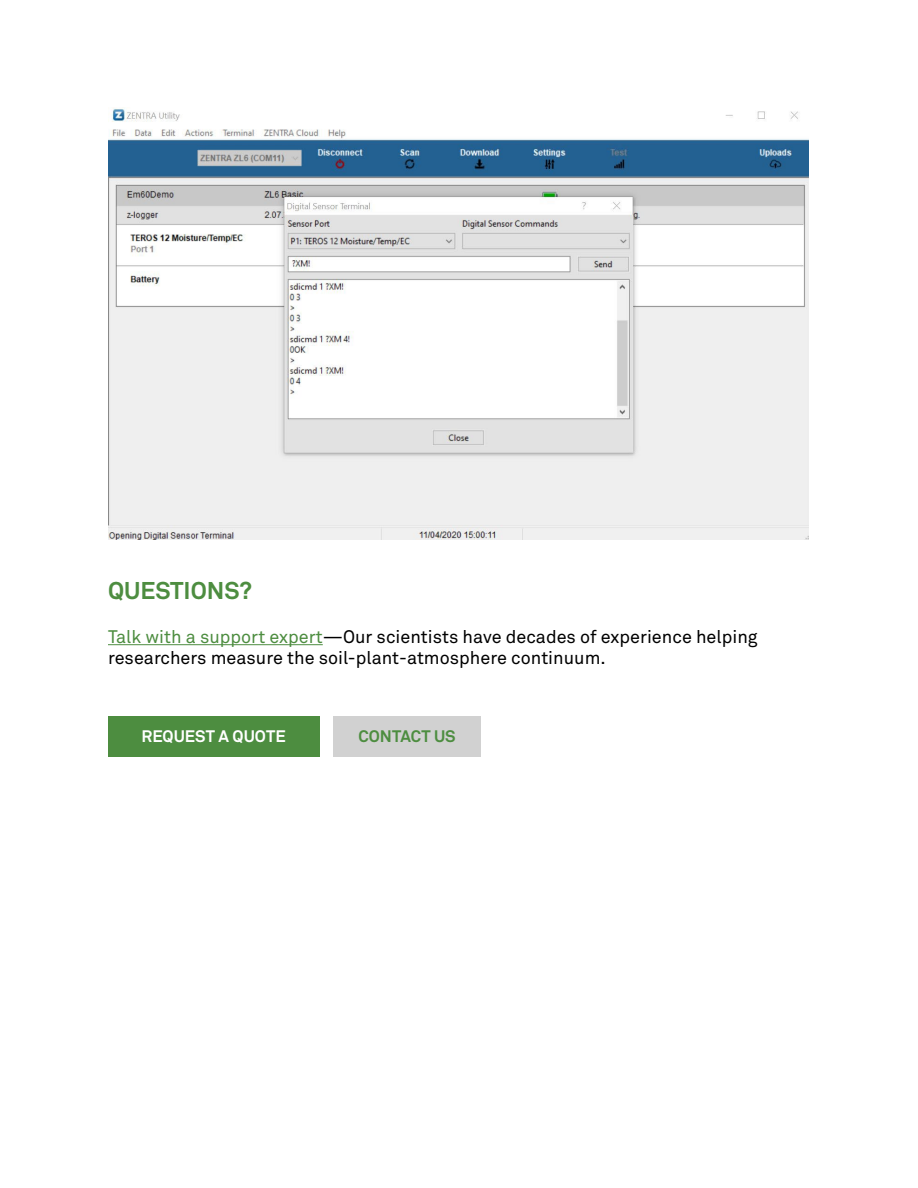
<style>
.page{position:relative;width:918px;height:1188px;background:#fff}
.page>*{position:absolute;margin:0;border:0;box-sizing:border-box;transform-origin:0 0}
.t1{font:700 24px "Akkurat";color:#4d8d40}
.t2{font:18px/21.6px "Akkurat Pro";color:#000}
.t3{font:700 16.5px "Akkurat";color:#fff}
.t4{font:700 16.5px "Akkurat";color:#4d8d40}
.s1{color:#4d8d40}
</style>
<div class="page">
<img style="left:108px;top:108px;width:701px;height:432px">
<hr style="left:108px;top:644px;width:215px;height:1px;background:#4d8d40">
<div style="left:108px;top:716px;width:211px;height:40px;background:#4d8d40"></div>
<div style="left:334px;top:716px;width:147px;height:40px;background:#d1d1d1"></div>
<h1 class="t1" style="left:108px;top:576px;width:146px">QUESTIONS?</h1>
<p class="t2" style="left:108px;top:626px;width:651px"><span class="s1">Talk with a support expert</span>—Our scientists have decades of experience helping researchers measure the soil-plant-atmosphere continuum.</p>
<p class="t3" style="left:142px;top:726px;width:146px">REQUEST A QUOTE</p>
<p class="t4" style="left:358px;top:726px;width:99px">CONTACT US</p>
</div>
